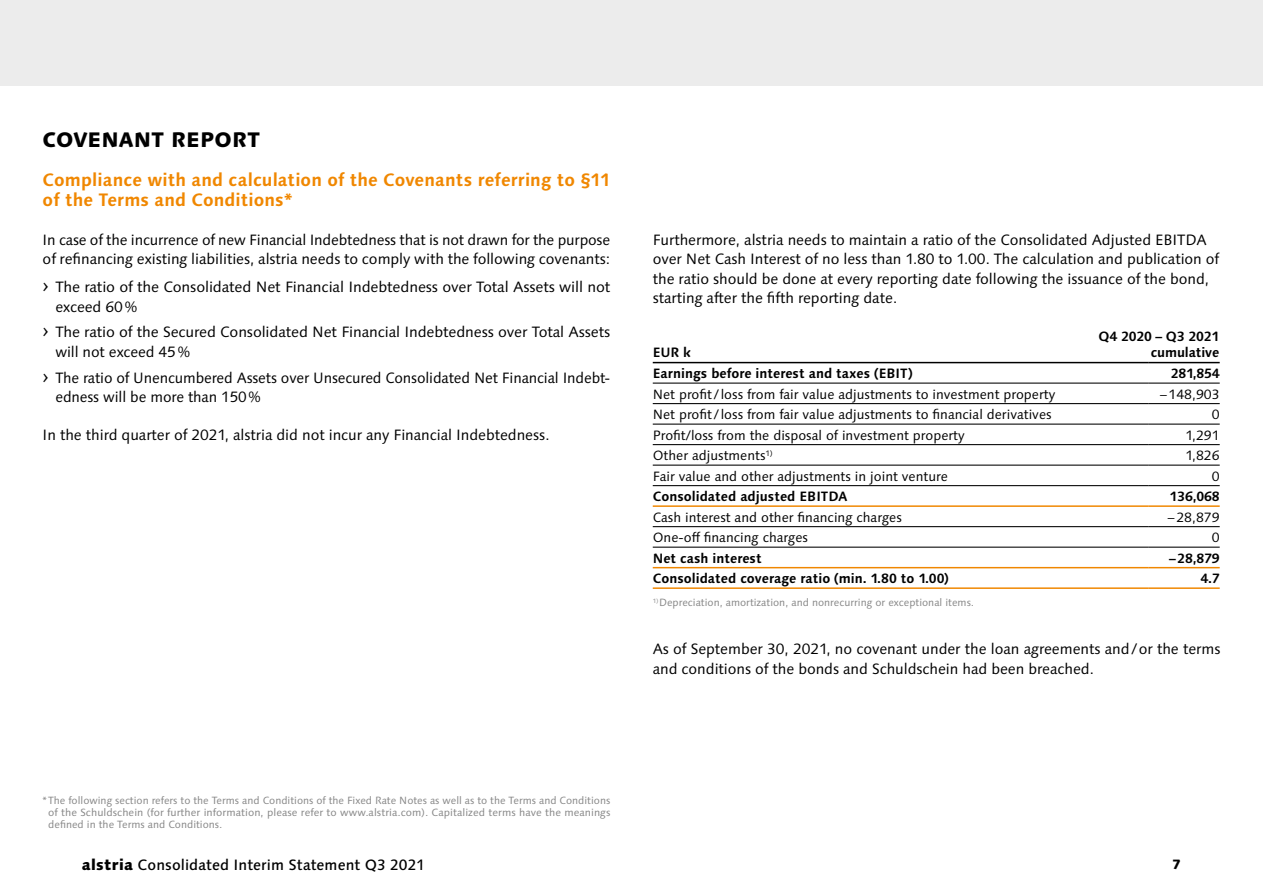
<style>
.page{position:relative;width:1263px;height:893px;background:#fff}
.page>*{position:absolute;margin:0;border:0;box-sizing:border-box;transform-origin:0 0}
.t1{font:800 21px "Syntax Next LT Pro";letter-spacing:.005em;color:#000}
.t2{font:700 18px/19.5px "Syntax Next LT Pro";letter-spacing:.005em;color:#f08700}
.t3{font:15px/19.5px "Syntax Next LT Pro";letter-spacing:-.005em;color:#000}
.t4{font:500 15px "Syntax Next LT Pro";letter-spacing:.005em;color:#000}
.t5{font:13.5px "Syntax Next LT Pro";color:#000}
.t6{font:700 13.5px "Syntax Next LT Pro";color:#000}
.t7{font:800 13.5px "Syntax Next LT Pro";color:#000}
.t8{font:10.5px/12px "Syntax Next LT Pro";color:#868686;text-align:justify}
.s1{font-family:"Syntax LT Std";font-size:22.5px}
.s2{font-weight:800}
</style>
<div class="page">
<div style="left:0;top:0;width:1263px;height:85px;background:#ececec"></div>
<hr style="left:653px;top:383px;width:495px;height:1px;background:#000">
<hr style="left:653px;top:424px;width:495px;height:1px;background:#000">
<hr style="left:653px;top:444px;width:495px;height:1px;background:#000">
<hr style="left:653px;top:465px;width:495px;height:1px;background:#000">
<hr style="left:653px;top:526px;width:495px;height:1px;background:#000">
<hr style="left:1148px;top:383px;width:72px;height:1px;background:#000">
<hr style="left:1148px;top:403px;width:72px;height:1px;background:#000">
<hr style="left:1148px;top:424px;width:72px;height:1px;background:#000">
<hr style="left:1148px;top:444px;width:72px;height:1px;background:#000">
<hr style="left:1148px;top:526px;width:72px;height:1px;background:#000">
<hr style="left:653px;top:567px;width:495px;height:1px;background:#f08700">
<hr style="left:1148px;top:567px;width:72px;height:1px;background:#f08700">
<hr style="left:653px;top:587px;width:495px;height:2px;background:#f08700">
<hr style="left:1148px;top:587px;width:72px;height:2px;background:#f08700">
<hr style="left:653px;top:362px;width:495px;height:1px;background:#000">
<hr style="left:1148px;top:362px;width:72px;height:1px;background:#000">
<hr style="left:653px;top:485px;width:495px;height:1px;background:#000">
<hr style="left:1148px;top:485px;width:72px;height:1px;background:#000">
<hr style="left:653px;top:505px;width:495px;height:2px;background:#f08700">
<hr style="left:1148px;top:505px;width:72px;height:2px;background:#f08700">
<hr style="left:653px;top:547px;width:495px;height:1px;background:#000">
<hr style="left:1148px;top:547px;width:72px;height:1px;background:#000">
<hr style="left:1148px;top:465px;width:72px;height:1px;background:#000">
<hr style="left:653px;top:403px;width:495px;height:1px;background:#000">
<h1 class="t1" style="left:43px;top:126px;width:219px">COVENANT REPORT</h1>
<p class="t2" style="left:43px;top:170px;width:569px">Compliance with and calculation of the Covenants referring to §11 of the Terms and Conditions*</p>
<p class="t3" style="left:43px;top:230px;width:569px">In case of the incurrence of new Financial Indebtedness that is not drawn for the purpose of refinancing existing liabilities, alstria needs to comply with the following covenants:</p>
<p class="t3" style="left:55px;top:277px;width:556px;text-indent:-13px"><span class="s1">›</span> The ratio of the Consolidated Net Financial Indebtedness over Total Assets will not exceed 60%</p>
<p class="t3" style="left:55px;top:322px;width:556px;text-indent:-13px"><span class="s1">›</span> The ratio of the Secured Consolidated Net Financial Indebtedness over Total Assets will not exceed 45%</p>
<p class="t3" style="left:55px;top:368px;width:556px;text-indent:-13px"><span class="s1">›</span> The ratio of Unencumbered Assets over Unsecured Consolidated Net Financial Indebt&shy;edness will be more than 150%</p>
<p class="t3" style="left:43px;top:425px;width:508px">In the third quarter of 2021, alstria did not incur any Financial Indebtedness.</p>
<p class="t3" style="left:653px;top:230px;width:568px">Furthermore, alstria needs to maintain a ratio of the Consolidated Adjusted EBITDA over Net Cash Interest of no less than 1.80 to 1.00. The calculation and publication of the ratio should be done at every reporting date following the issuance of the bond, starting after the fifth reporting date.</p>
<p class="t6" style="left:1099px;top:328px;width:122px">Q4 2020 – Q3 2021</p>
<p class="t6" style="left:653px;top:344px;width:40px">EUR k</p>
<p class="t6" style="left:1151px;top:344px;width:70px">cumulative</p>
<p class="t6" style="left:653px;top:365px;width:262px">Earnings before interest and taxes (EBIT)</p>
<p class="t6" style="left:1171px;top:365px;width:50px">281,854</p>
<p class="t5" style="left:653px;top:385px;width:404px">Net profit/loss from fair value adjustments to investment property</p>
<p class="t5" style="left:1160px;top:385px;width:61px">–148,903</p>
<p class="t5" style="left:653px;top:406px;width:400px">Net profit/loss from fair value adjustments to financial derivatives</p>
<p class="t5" style="left:1212px;top:406px;width:9px">0</p>
<p class="t5" style="left:653px;top:426px;width:313px">Profit/loss from the disposal of investment property</p>
<p class="t5" style="left:1185px;top:426px;width:36px">1,291</p>
<p class="t5" style="left:653px;top:447px;width:121px">Other adjustments<sup>1)</sup></p>
<p class="t5" style="left:1185px;top:447px;width:36px">1,826</p>
<p class="t5" style="left:653px;top:467px;width:297px">Fair value and other adjustments in joint venture</p>
<p class="t5" style="left:1212px;top:467px;width:9px">0</p>
<p class="t6" style="left:653px;top:488px;width:196px">Consolidated adjusted EBITDA</p>
<p class="t6" style="left:1169px;top:488px;width:52px">136,068</p>
<p class="t5" style="left:653px;top:508px;width:251px">Cash interest and other financing charges</p>
<p class="t5" style="left:1168px;top:508px;width:53px">–28,879</p>
<p class="t5" style="left:653px;top:529px;width:157px">One-off financing charges</p>
<p class="t5" style="left:1212px;top:529px;width:9px">0</p>
<p class="t6" style="left:653px;top:549px;width:110px">Net cash interest</p>
<p class="t6" style="left:1169px;top:549px;width:52px">–28,879</p>
<p class="t6" style="left:653px;top:570px;width:298px">Consolidated coverage ratio (min. 1.80 to 1.00)</p>
<p class="t6" style="left:1200px;top:570px;width:21px">4.7</p>
<p class="t8" style="left:653px;top:596px;width:323px"><sup>1)</sup>Depreciation, amortization, and nonrecurring or exceptional items.</p>
<p class="t3" style="left:653px;top:639px;width:569px">As of September 30, 2021, no covenant under the loan agreements and/or the terms and conditions of the bonds and Schuldschein had been breached.</p>
<p class="t8" style="left:48px;top:794px;width:564px;text-indent:-6px">* The following section refers to the Terms and Conditions of the Fixed Rate Notes as well as to the Terms and Conditions of the Schuldschein (for further information, please refer to www.alstria.com). Capitalized terms have the meanings defined in the Terms and Conditions.</p>
<p class="t4" style="left:82px;top:856px;width:344px"><span class="s2">alstria</span> Consolidated Interim Statement Q3 2021</p>
<p class="t7" style="left:1172px;top:856px;width:10px">7</p>
</div>
